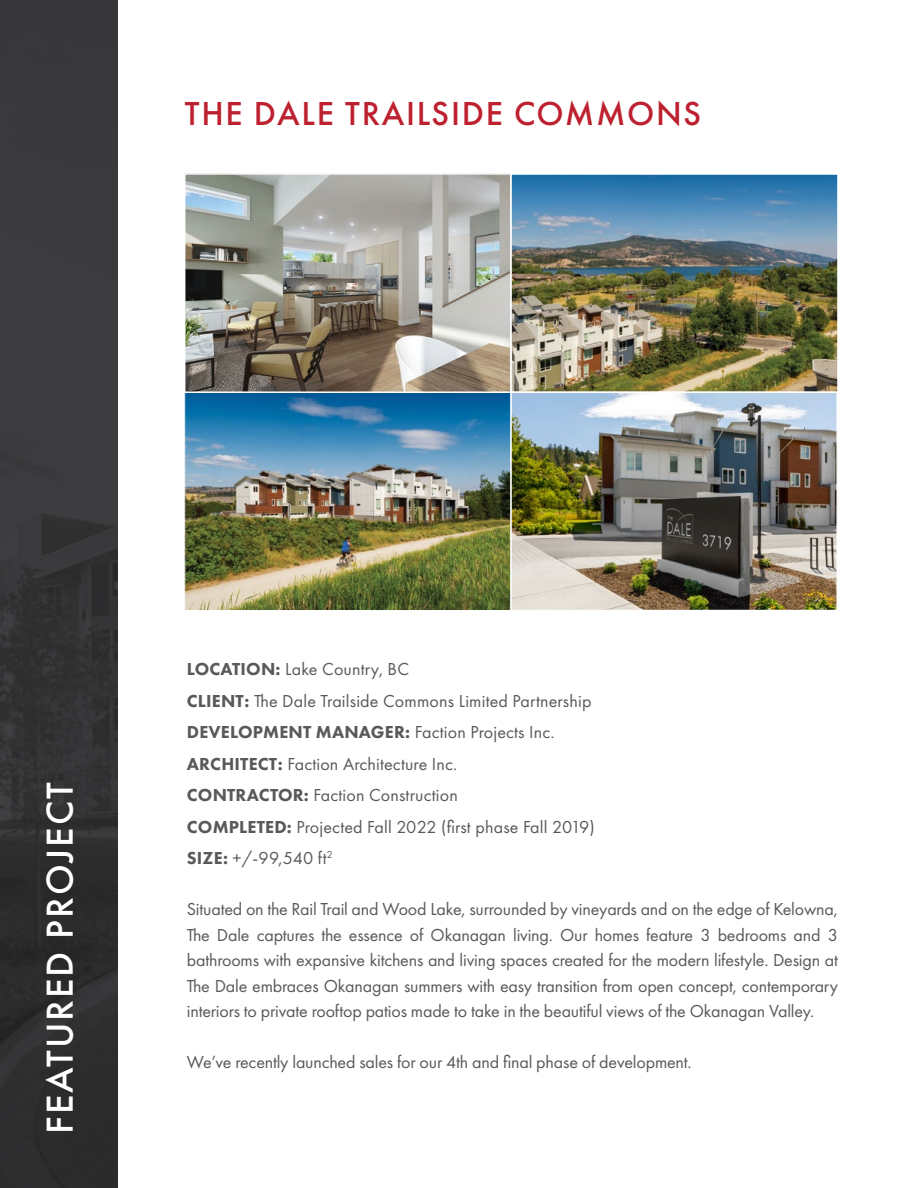
<style>
.page{position:relative;width:918px;height:1188px;background:#fff}
.page>*{position:absolute;margin:0;border:0;box-sizing:border-box;transform-origin:0 0}
.t1{font:500 39px "Futura PT";letter-spacing:.05em;color:#fff}
.t2{font:500 34.5px "Futura PT";letter-spacing:.05em;color:#bd202e}
.t3{font:18px/25.5px "Futura PT";letter-spacing:-.01em;color:#58595b;text-align:justify}
.t4{font:18px/31.5px "Futura PT";letter-spacing:.01em;color:#58595b}
.s1{font-weight:800}
</style>
<div class="page">
<div style="left:0;top:0;width:118px;height:1188px;background:linear-gradient(to right,#353436,#343335)"></div>
<img style="left:186px;top:176px;width:650px;height:433px">
<div style="left:510px;top:173px;width:329px;height:220px;border:2px solid #fff"></div>
<div style="left:184px;top:392px;width:327px;height:219px;border:1px solid #fff"></div>
<div style="left:184px;top:173px;width:328px;height:220px;border:2px solid #fff"></div>
<div style="left:510px;top:392px;width:328px;height:219px;border:2px solid #fff"></div>
<h2 class="t2" style="left:185px;top:93px;width:518px">THE DALE TRAILSIDE COMMONS</h2>
<h1 class="t1" style="left:36px;top:1134px;width:353px;rotate:-90deg">FEATURED PROJECT</h1>
<p class="t4" style="left:187px;top:653px;width:409px"><span class="s1">LOCATION:</span> Lake Country, BC<br><span class="s1">CLIENT:</span> The Dale Trailside Commons Limited Partnership <span class="s1">DEVELOPMENT MANAGER:</span> Faction Projects Inc.<br><span class="s1">ARCHITECT:</span> Faction Architecture Inc.<br><span class="s1">CONTRACTOR:</span> Faction Construction<br><span class="s1">COMPLETED:</span> Projected Fall 2022 (first phase Fall 2019)<br><span class="s1">SIZE:</span> +/-99,540 ft<sup>2</sup></p>
<p class="t3" style="left:187px;top:896px;width:653px">Situated on the Rail Trail and Wood Lake, surrounded by vineyards and on the edge of Kelowna, The Dale captures the essence of Okanagan living. Our homes feature 3 bedrooms and 3 bathrooms with expansive kitchens and living spaces created for the modern lifestyle. Design at The Dale embraces Okanagan summers with easy transition from open concept, contemporary interiors to private rooftop patios made to take in the beautiful views of the Okanagan Valley.</p>
<p class="t3" style="left:187px;top:1049px;width:506px">We’ve recently launched sales for our 4th and final phase of development.</p>
</div>
